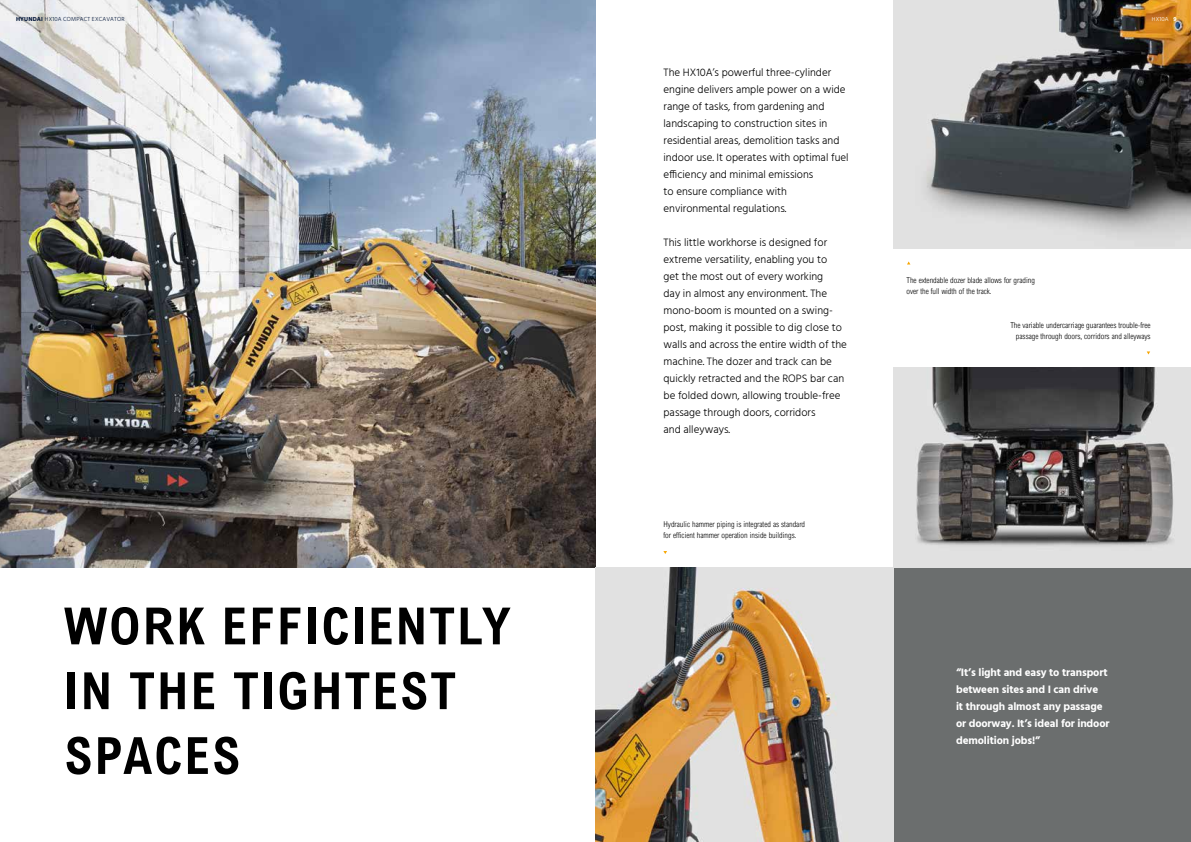
<style>
.page{position:relative;width:1191px;height:842px;background:#fff}
.page>*{position:absolute;margin:0;border:0;box-sizing:border-box;transform-origin:0 0}
.t1{font:700 condensed 51.3px/64.8px "Arial";letter-spacing:.04em;color:#000}
.t2{font:300 11px/17px "Hind";color:#000}
.t3{font:700 11px/17px "Hind";letter-spacing:-.01em;color:#fff}
.t4{font:300 condensed 8px/11px "Arial";color:#000}
.t5{font:300 6px "Hind";letter-spacing:.02em;color:#001437}
.t6{font:300 6px "Hind";letter-spacing:.02em;color:#fff}
.s1{font-weight:700}
</style>
<div class="page">
<div style="left:893px;top:567px;width:298px;height:275px;background:#6b6e6e"></div>
<img style="left:893px;top:367px;width:298px;height:200px">
<img style="left:0;top:0;width:595px;height:567px">
<img style="left:893px;top:0;width:298px;height:249px">
<img style="left:595px;top:567px;width:298px;height:275px">
<p class="t5" style="left:16px;top:15px;width:110px"><span class="s1">HYUNDAI</span> HX10A COMPACT EXCAVATOR</p>
<p class="t6" style="left:1152px;top:15px;width:26px">HX10A <span class="s1">9</span></p>
<h1 class="t1" style="left:64px;top:594px;width:448px">WORK EFFICIENTLY<br>IN THE TIGHTEST<br>SPACES</h1>
<p class="t2" style="left:663px;top:65px;width:187px">The HX10A’s powerful three-cylinder engine delivers ample power on a wide range of tasks, from gardening and landscaping to construction sites in residential areas, demolition tasks and indoor use. It operates with optimal fuel efficiency and minimal emissions<br>to ensure compliance with environmental regulations.</p>
<p class="t2" style="left:663px;top:234px;width:185px">This little workhorse is designed for extreme versatility, enabling you to<br>get the most out of every working<br>day in almost any environment. The mono-boom is mounted on a swing&shy;post, making it possible to dig close to walls and across the entire width of the machine. The dozer and track can be quickly retracted and the ROPS bar can be folded down, allowing trouble-free passage through doors, corridors<br>and alleyways.</p>
<p class="t4" style="left:663px;top:519px;width:143px">Hydraulic hammer piping is integrated as standard for efficient hammer operation inside buildings.</p>
<p class="t4" style="left:906px;top:275px;width:130px">The extendable dozer blade allows for grading over the full width of the track.</p>
<p class="t4" style="left:1010px;top:320px;width:142px;text-align:right">The variable undercarriage guarantees trouble-free passage through doors, corridors and alleyways</p>
<p class="t3" style="left:956px;top:664px;width:155px">“It’s light and easy to transport between sites and I can drive<br>it through almost any passage or doorway. It’s ideal for indoor demolition jobs!”</p>
</div>
